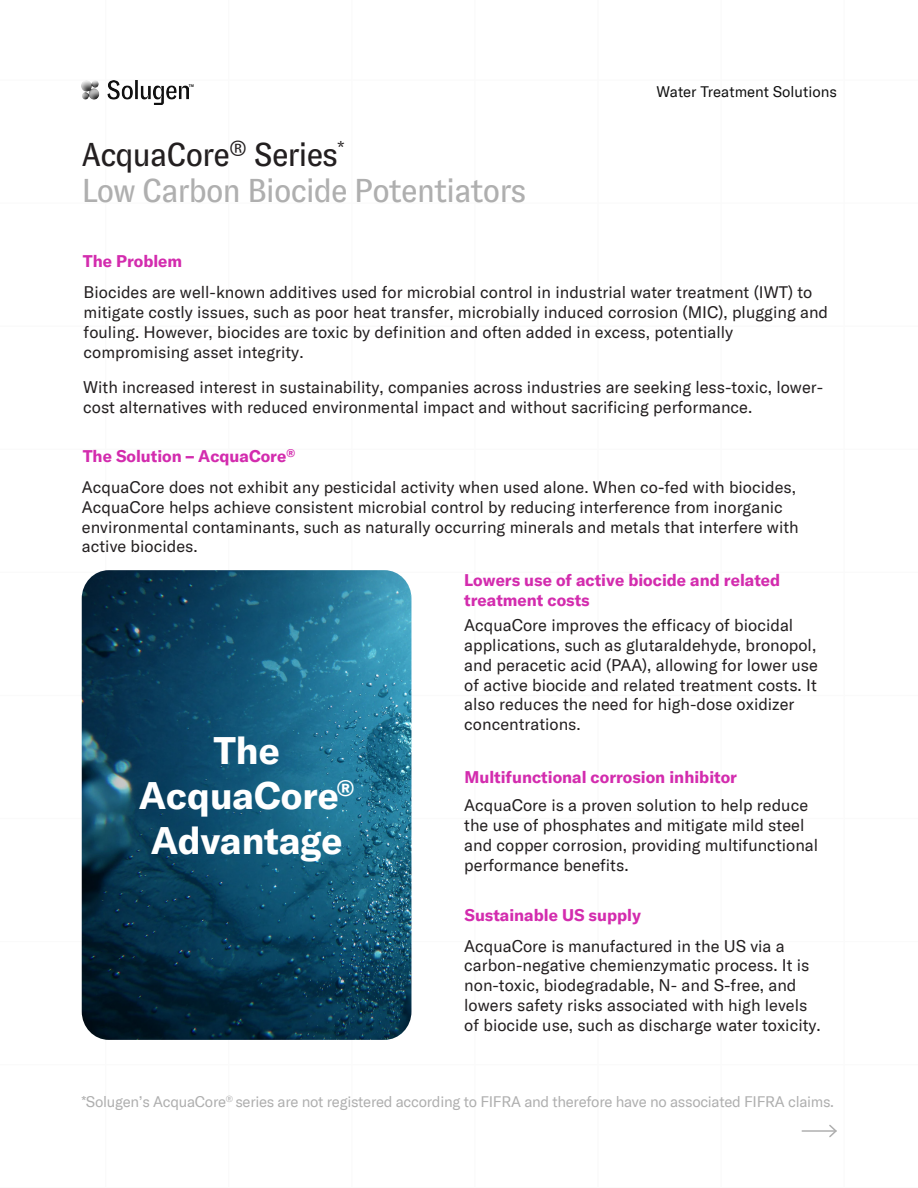
<style>
.page{position:relative;width:918px;height:1188px;background:#fff}
.page>*{position:absolute;margin:0;border:0;box-sizing:border-box;transform-origin:0 0}
.t1{font:700 37.5px/45px "GT America";color:#fff;text-align:center}
.t2{font:33px/36px "GT Zirkon";letter-spacing:-.04em;color:#afafaf}
.t3{font:16.5px/19.8px "GT America";color:#231f20}
.t4{font:700 16.5px/19.8px "GT America";color:#d32cae}
.t5{font:700 16.5px "GT America";color:#d32cae}
.t6{font:15px "GT America";letter-spacing:-.02em;color:#afafaf}
.t7{font:15px "GT America";color:#111}
.t8{font:500 3.9px "GT Zirkon";color:#000}
.s1{color:#231f20}
.s2{font-weight:700;color:#d32cae}
.s3{font-style:inherit}
</style>
<div class="page">
<hr style="left:802px;top:1130px;width:34px;height:2px;background:#afafaf">
<svg style="left:828px;top:1125px;width:9px;height:13px"></svg>
<img style="left:81px;top:81px;width:108px;height:24px">
<img style="left:82px;top:570px;width:329px;height:470px">
<p class="t8" style="left:189px;top:83px;width:7px">TM</p>
<p class="t2" style="left:81px;top:137px;width:446px"><span class="s1">AcquaCore</span><sup>®</sup> <span class="s1">Series</span><sup>*<br></sup>Low Carbon Biocide Potentiators</p>
<p class="t4" style="left:83px;top:252px;width:101px">The Problem</p>
<p class="t7" style="left:656px;top:83px;width:182px">Water Treatment Solutions</p>
<p class="t3" style="left:84px;top:283px;width:746px">Biocides are well-known additives used for microbial control in industrial water treatment (IWT) to mitigate costly issues, such as poor heat transfer, microbially induced corrosion (MIC), plugging and fouling. However, biocides are toxic by definition and often added in excess, potentially compromising asset integrity.</p>
<p class="t3" style="left:83px;top:377px;width:742px">With increased interest in sustainability, companies across industries are seeking less-toxic, lower&shy;cost alternatives with reduced environmental impact and without sacrificing performance.</p>
<p class="t3" style="left:82px;top:441px;width:716px;line-height:31px"><span class="s2">The Solution –</span> <span class="s2">AcquaCore</span><sup>®<br></sup>AcquaCore does not exhibit any pesticidal activity when used alone. When co-fed with biocides,</p>
<p class="t3" style="left:82px;top:497px;width:718px">AcquaCore helps achieve consistent microbial control by reducing interference from inorganic environmental contaminants, such as naturally occurring minerals and metals that interfere with active biocides.</p>
<p class="t1" style="left:139px;top:727px;width:217px">The<br>AcquaCore<sup>®</sup></p>
<p class="t1" style="left:151px;top:817px;width:193px">Advantage</p>
<p class="t4" style="left:464px;top:570px;width:317px">Lowers use of active biocide and <span class="s3">related </span>treatment costs</p>
<p class="t3" style="left:464px;top:616px;width:355px">AcquaCore improves the efficacy of biocidal applications, such as glutaraldehyde, bronopol, and peracetic acid (PAA), allowing for lower use of active biocide and related treatment costs. It also reduces the need for high-dose oxidizer concentrations.</p>
<p class="t5" style="left:464px;top:767px;width:274px">Multifunctional corrosion inhibitor</p>
<p class="t3" style="left:464px;top:796px;width:355px">AcquaCore is a proven solution to help reduce the use of phosphates and mitigate mild steel and copper corrosion, providing multifunctional performance benefits.</p>
<p class="t5" style="left:465px;top:905px;width:178px">Sustainable US supply</p>
<p class="t3" style="left:464px;top:936px;width:358px">AcquaCore is manufactured in the US via a carbon-negative chemienzymatic process. It is non-toxic, biodegradable, N- and S-free, and lowers safety risks associated with high levels of biocide use, such as discharge water toxicity.</p>
<p class="t6" style="left:81px;top:1093px;width:754px">*Solugen’s AcquaCore<sup>®</sup> series are not registered according to FIFRA and therefore have no associated FIFRA claims.</p>
</div>
